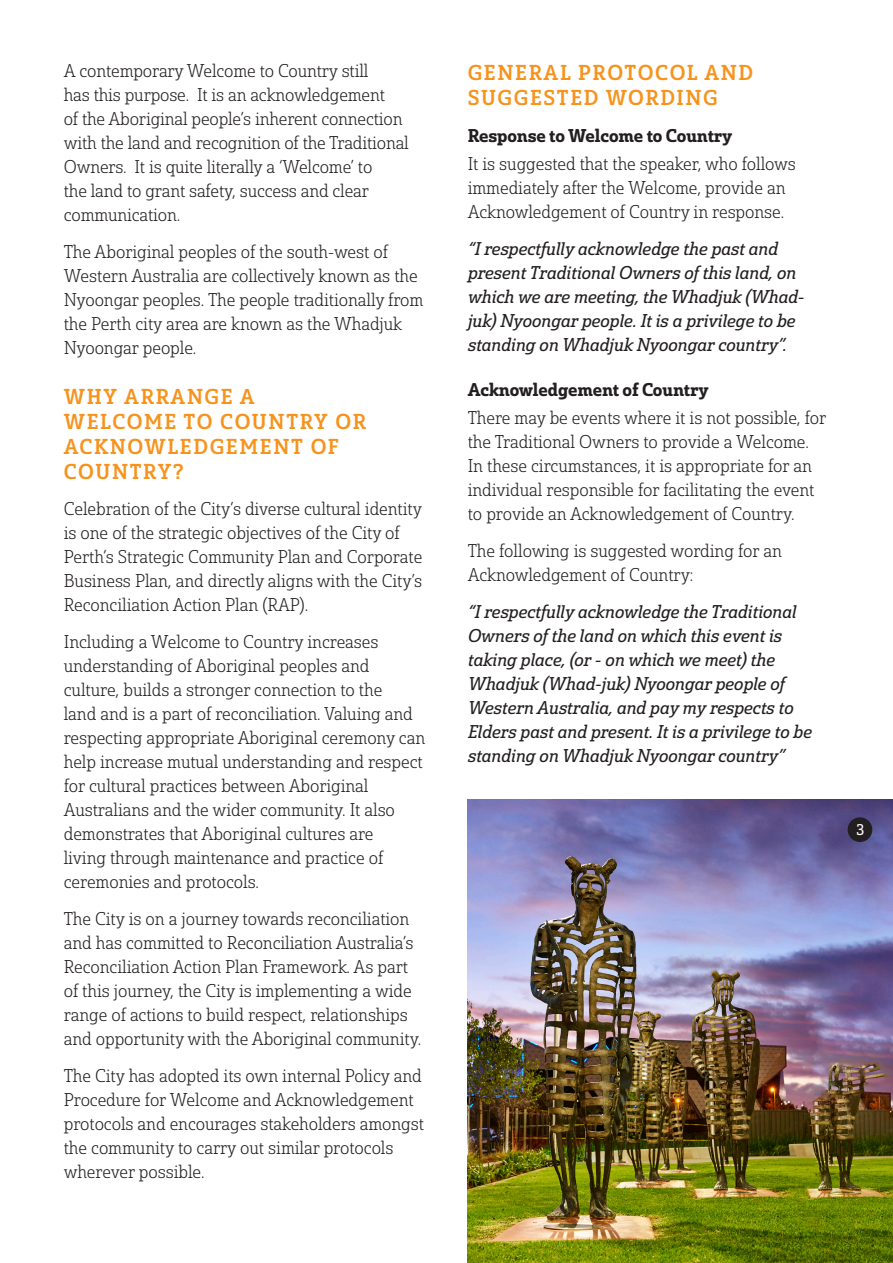
<style>
.page{position:relative;width:893px;height:1263px;background:#fff}
.page>*{position:absolute;margin:0;border:0;box-sizing:border-box;transform-origin:0 0}
.Heading_1{font:21px/24.8px "Solitas Slab Nor Med";letter-spacing:.08em;color:#f7931d}
.Body{font:18px/24px "Solitas Slab Nor Lig";letter-spacing:-.005em;color:#231f20}
.Body-2{font:18px/24px "Solitas Slab Nor Reg It";letter-spacing:-.005em;color:#231f20}
.Body-3{font:18px "Solitas Slab Nor Dem";letter-spacing:-.005em;color:#231f20}
.Body-4{font:15px "Solitas Slab Con Reg";color:#fff}
</style>
<div class="page">
<img style="left:468px;top:799px;width:425px;height:464px">
<div style="left:848px;top:817px;width:24px;height:25px;background:#231f20;border-radius:50%"></div>
<p class="Body" style="left:64px;top:59px;width:347px">A contemporary Welcome to Country still<br>has this purpose. It is an acknowledgement<br>of the Aboriginal people’s inherent connection with the land and recognition of the Traditional Owners. It is quite literally a ‘Welcome’ to<br>the land to grant safety, success and clear communication.</p>
<p class="Body" style="left:64px;top:240px;width:361px">The Aboriginal peoples of the south-west of Western Australia are collectively known as the Nyoongar peoples. The people traditionally from the Perth city area are known as the Whadjuk Nyoongar people.</p>
<p class="Heading_1" style="left:64px;top:385px;width:304px">WHY ARRANGE A<br>WELCOME TO COUNTRY OR<br>ACKNOWLEDGEMENT OF<br>COUNTRY?</p>
<p class="Body" style="left:64px;top:497px;width:360px">Celebration of the City’s diverse cultural identity is one of the strategic objectives of the City of Perth’s Strategic Community Plan and Corporate Business Plan, and directly aligns with the City’s Reconciliation Action Plan (RAP).</p>
<p class="Body" style="left:64px;top:630px;width:363px">Including a Welcome to Country increases understanding of Aboriginal peoples and culture, builds a stronger connection to the<br>land and is a part of reconciliation. Valuing and respecting appropriate Aboriginal ceremony can help increase mutual understanding and respect for cultural practices between Aboriginal Australians and the wider community. It also demonstrates that Aboriginal cultures are<br>living through maintenance and practice of ceremonies and protocols.</p>
<p class="Body" style="left:64px;top:907px;width:359px">The City is on a journey towards reconciliation and has committed to Reconciliation Australia’s Reconciliation Action Plan Framework. As part of this journey, the City is implementing a wide range of actions to build respect, relationships and opportunity with the Aboriginal community.</p>
<p class="Body" style="left:64px;top:1064px;width:362px">The City has adopted its own internal Policy and Procedure for Welcome and Acknowledgement protocols and encourages stakeholders amongst the community to carry out similar protocols wherever possible.</p>
<p class="Heading_1" style="left:468px;top:60px;width:287px;line-height:25.5px">GENERAL PROTOCOL AND<br>SUGGESTED WORDING</p>
<p class="Body-3" style="left:468px;top:124px;width:266px">Response to Welcome to Country</p>
<p class="Body" style="left:468px;top:152px;width:330px">It is suggested that the speaker, who follows immediately after the Welcome, provide an<br>Acknowledgement of Country in response.</p>
<p class="Body-2" style="left:468px;top:237px;width:338px">“I respectfully acknowledge the past and present Traditional Owners of this land, on which we are meeting, the Whadjuk (Whad&shy;juk) Nyoongar people. It is a privilege to be standing on Whadjuk Nyoongar country”.</p>
<p class="Body-3" style="left:468px;top:378px;width:242px">Acknowledgement of Country</p>
<p class="Body" style="left:468px;top:406px;width:360px">There may be events where it is not possible, for the Traditional Owners to provide a Welcome.<br>In these circumstances, it is appropriate for an individual responsible for facilitating the event to provide an Acknowledgement of Country.</p>
<p class="Body" style="left:468px;top:539px;width:316px">The following is suggested wording for an<br>Acknowledgement of Country:</p>
<p class="Body-2" style="left:468px;top:600px;width:346px">“I respectfully acknowledge the Traditional Owners of the land on which this event is taking place, (or - on which we meet) the Whadjuk (Whad-juk) Nyoongar people of Western Australia, and pay my respects to Elders past and present. It is a privilege to be standing on Whadjuk Nyoongar country”</p>
<p class="Body-4" style="left:856px;top:820px;width:9px">3</p>
</div>
